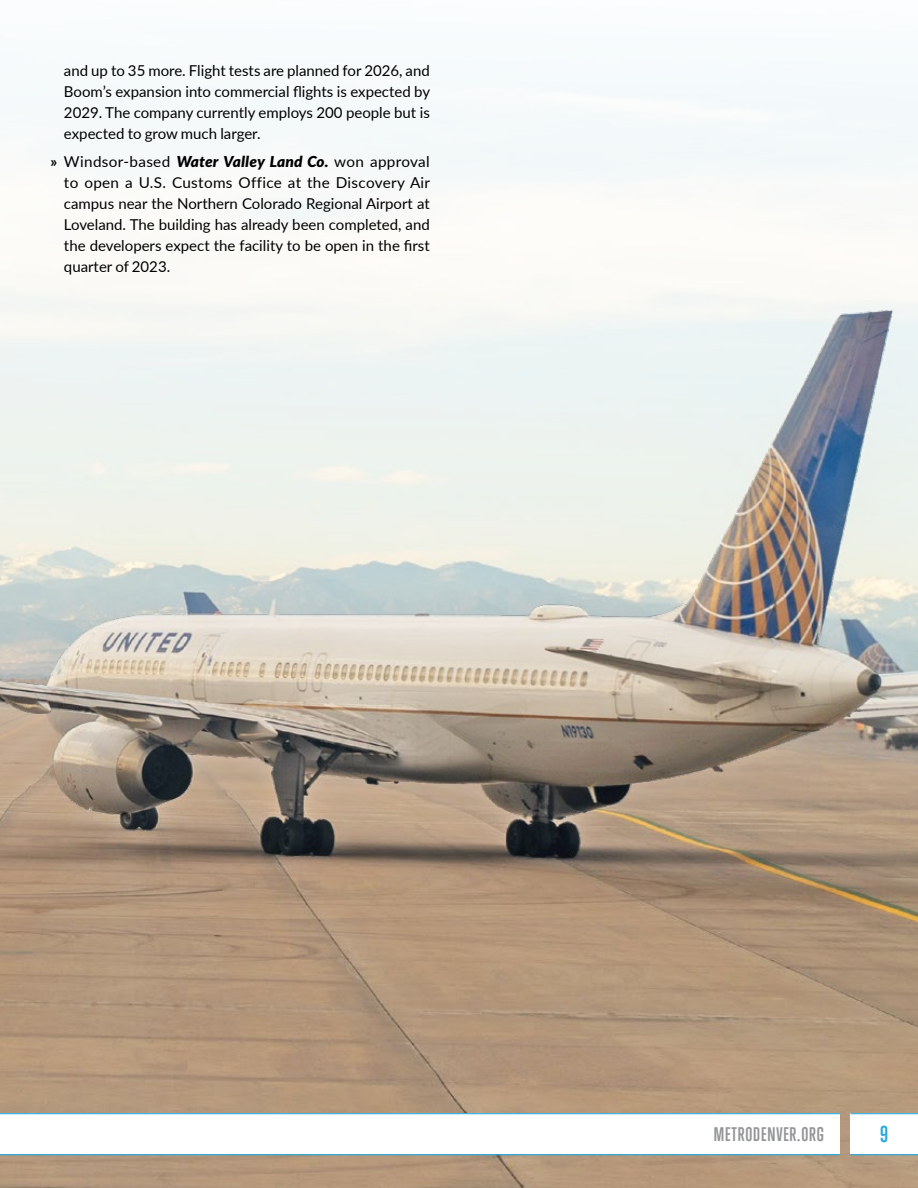
<style>
.page{position:relative;width:918px;height:1188px;background:#fff}
.page>*{position:absolute;margin:0;border:0;box-sizing:border-box;transform-origin:0 0}
.t1{font:700 21px "Trump Gothic West";color:#28aae1}
.t2{font:700 18px "Trump Gothic West";letter-spacing:.05em;color:#939598}
.t3{font:15px/21px "Lato";color:#000;text-align:justify}
.s1{font-weight:700}
.s2{font-weight:900;font-style:italic}
</style>
<div class="page">
<img style="left:0;top:80px;width:918px;height:1108px">
<img style="left:0;top:292px;width:918px;height:611px">
<div style="left:0;top:1114px;width:840px;height:40px;background:#fff"></div>
<div style="left:850px;top:1114px;width:68px;height:40px;background:#fff"></div>
<hr style="left:0;top:1113px;width:840px;height:1px;background:#28aae1">
<hr style="left:850px;top:1113px;width:68px;height:1px;background:#28aae1">
<hr style="left:0;top:1154px;width:840px;height:1px;background:#28aae1">
<hr style="left:850px;top:1154px;width:68px;height:1px;background:#28aae1">
<p class="t3" style="left:64px;top:59px;width:368px">and up to 35 more. Flight tests are planned for 2026, and Boom’s expansion into commercial flights is expected by 2029. The company currently employs 200 people but is expected to grow much larger.</p>
<p class="t3" style="left:64px;top:150px;width:368px;text-indent:-14px"><span class="s1">»</span> Windsor-based <span class="s2">Water Valley Land Co.</span> won approval to open a U.S. Customs Office at the Discovery Air campus near the Northern Colorado Regional Airport at Loveland. The building has already been completed, and the developers expect the facility to be open in the first quarter of 2023.</p>
<p class="t2" style="left:714px;top:1123px;width:111px">METRODENVER.ORG</p>
<h1 class="t1" style="left:880px;top:1121px;width:9px">9</h1>
</div>
